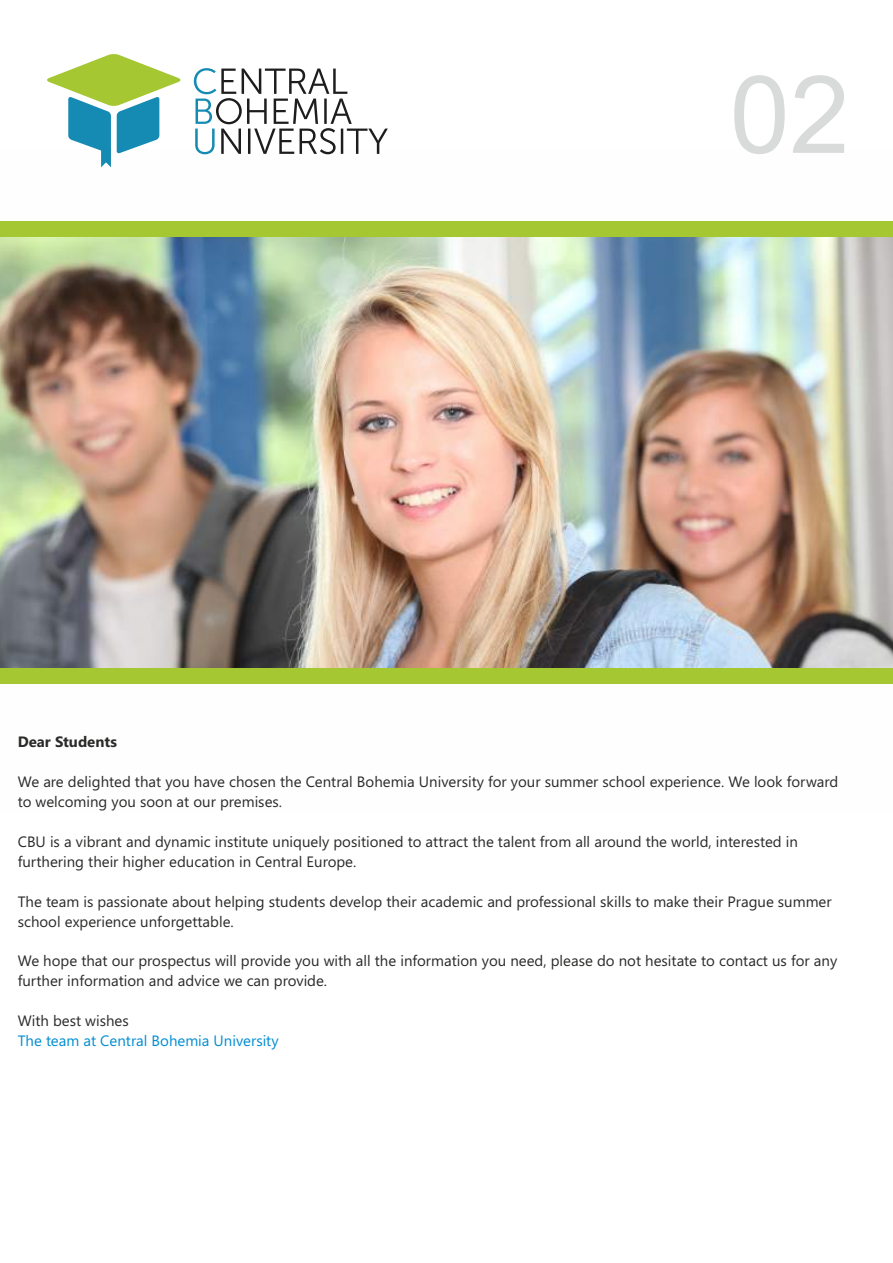
<style>
.page{position:relative;width:893px;height:1263px;background:#fff}
.page>*{position:absolute;margin:0;border:0;box-sizing:border-box;transform-origin:0 0}
.t1{font:108px "Arial";color:#d9dada}
.t2{font:15px/20px "Segoe UI";color:#2b2a29}
.t3{font:15px "Segoe UI";color:#008dd2}
.t4{font:700 15px "Segoe UI";color:#2b2a29}
</style>
<div class="page">
<img style="left:0;top:237px;width:893px;height:431px">
<svg style="left:194px;top:68px;width:194px;height:86px"></svg>
<svg style="left:47px;top:54px;width:134px;height:113px"></svg>
<div style="left:0;top:221px;width:893px;height:16px;background:#a4c732"></div>
<div style="left:0;top:668px;width:893px;height:15px;background:#a4c732"></div>
<h1 class="t1" style="left:730px;top:74px;width:122px">02</h1>
<p class="t4" style="left:18px;top:736px;width:101px">Dear Students</p>
<p class="t2" style="left:18px;top:773px;width:822px">We are delighted that you have chosen the Central Bohemia University for your summer school experience. We look forward to welcoming you soon at our premises.</p>
<p class="t2" style="left:18px;top:833px;width:782px">CBU is a vibrant and dynamic institute uniquely positioned to attract the talent from all around the world, interested in furthering their higher education in Central Europe.</p>
<p class="t2" style="left:18px;top:893px;width:815px">The team is passionate about helping students develop their academic and professional skills to make their Prague summer school experience unforgettable.</p>
<p class="t2" style="left:18px;top:952px;width:821px">We hope that our prospectus will provide you with all the information you need, please do not hesitate to contact us for any further information and advice we can provide.</p>
<p class="t2" style="left:18px;top:1012px;width:113px">With best wishes</p>
<p class="t3" style="left:18px;top:1035px;width:262px">The team at Central Bohemia University</p>
</div>
